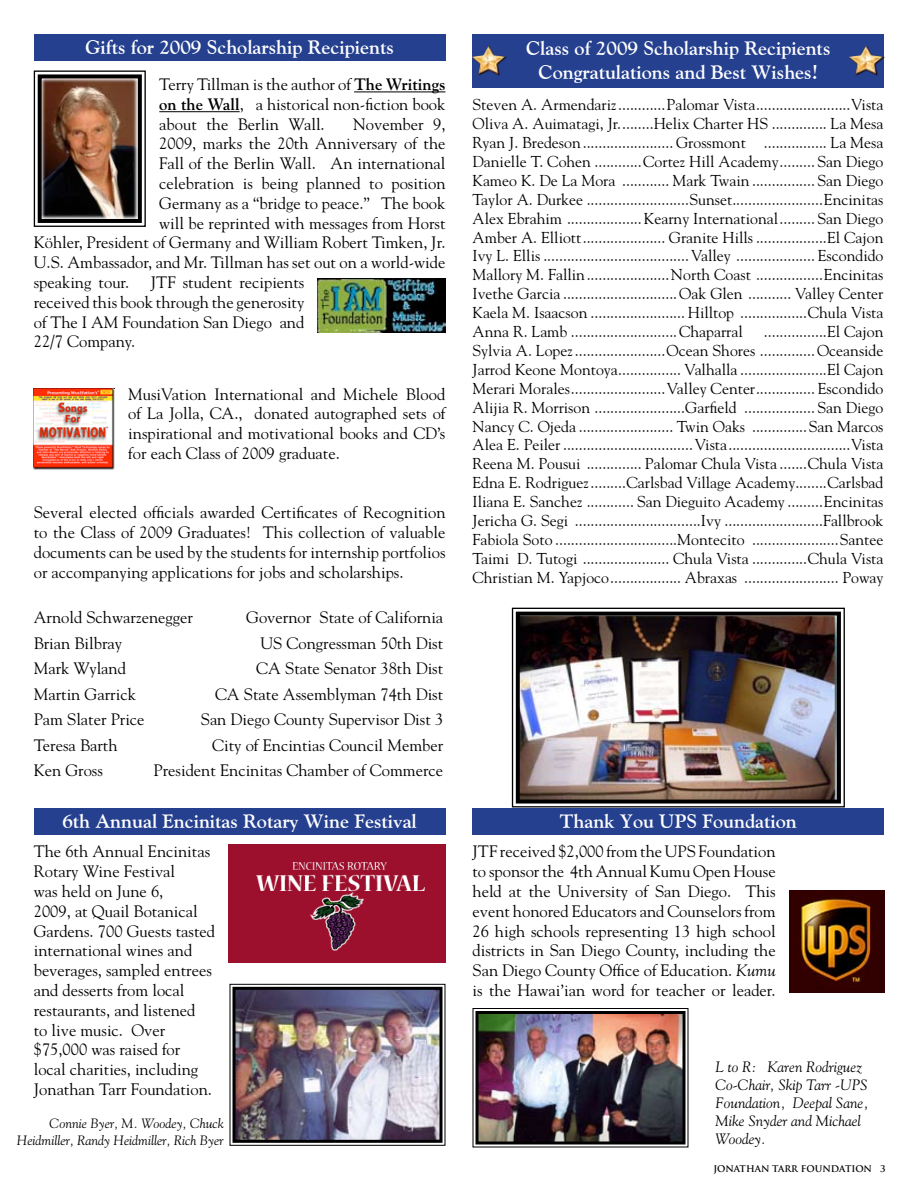
<style>
.page{position:relative;width:918px;height:1188px;background:#fff}
.page>*{position:absolute;margin:0;border:0;box-sizing:border-box;transform-origin:0 0}
.t1{font:700 19.5px/23.4px "Goudy Old Style BT";color:#fff;text-align:center}
.t2{font:16.5px/19.8px "Goudy";color:#000;text-align:justify}
.t3{font:15.75px/18.9px "Goudy";color:#000;text-align:justify}
.t4{font:italic 15px/18px "Goudy";color:#000}
.t5{font:italic 13.5px/16.2px "Goudy";color:#000;text-align:right}
.t6{font:700 9px "Trajan Pro";color:#000}
.s1{font-weight:700}
.s2{font-style:italic}
</style>
<div class="page">
<div style="left:34px;top:34px;width:412px;height:27px;background:#25408f"></div>
<div style="left:472px;top:808px;width:412px;height:28px;background:#25408f"></div>
<div style="left:34px;top:808px;width:412px;height:28px;background:#25408f"></div>
<div style="left:472px;top:34px;width:412px;height:54px;background:#25408f"></div>
<img style="left:850px;top:45px;width:34px;height:31px">
<img style="left:472px;top:45px;width:35px;height:31px">
<hr style="left:354px;top:91px;width:92px;height:1px;background:#000">
<hr style="left:159px;top:111px;width:81px;height:1px;background:#000">
<img style="left:318px;top:278px;width:128px;height:54px">
<img style="left:34px;top:388px;width:81px;height:82px">
<img style="left:228px;top:844px;width:218px;height:119px">
<img style="left:229px;top:983px;width:217px;height:163px">
<img style="left:472px;top:1008px;width:217px;height:140px">
<img style="left:789px;top:890px;width:95px;height:102px">
<img style="left:33px;top:70px;width:113px;height:157px">
<svg style="left:511px;top:607px;width:334px;height:201px;background:#777"></svg>
<img style="left:514px;top:610px;width:329px;height:196px">
<p class="t1" style="left:85px;top:35px;width:310px">Gifts for 2009 Scholarship Recipients</p>
<p class="t2" style="left:159px;top:74px;width:288px">Terry Tillman is the author of <span class="s1">The Writings on the Wall</span>, a historical non-fiction book about the Berlin Wall.</p>
<p class="t2" style="left:353px;top:114px;width:94px">November 9,</p>
<p class="t2" style="left:159px;top:133px;width:288px">2009, marks the 20th Anniversary of the</p>
<p class="t2" style="left:159px;top:153px;width:288px">Fall of the Berlin Wall. An international</p>
<p class="t2" style="left:159px;top:173px;width:288px">celebration is being planned to position</p>
<p class="t2" style="left:159px;top:193px;width:288px">Germany as a “bridge to peace.” The book</p>
<p class="t2" style="left:159px;top:213px;width:288px">will be reprinted with messages from Horst</p>
<p class="t2" style="left:34px;top:232px;width:413px">Köhler, President of Germany and William Robert Timken, Jr.</p>
<p class="t2" style="left:34px;top:252px;width:413px">U.S. Ambassador, and Mr. Tillman has set out on a world-wide</p>
<p class="t2" style="left:34px;top:272px;width:97px">speaking tour.</p>
<p class="t2" style="left:34px;top:272px;width:272px;text-indent:117px">JTF student recipients received this book through the generosity of The I AM Foundation San Diego and 22/7 Company.</p>
<p class="t2" style="left:128px;top:384px;width:319px">MusiVation International and Michele Blood of La Jolla, CA., donated autographed sets of inspirational and motivational books and CD’s for each Class of 2009 graduate.</p>
<p class="t2" style="left:34px;top:502px;width:413px">Several elected officials awarded Certificates of Recognition to the Class of 2009 Graduates! This collection of valuable documents can be used by the students for internship portfolios or accompanying applications for jobs and scholarships.</p>
<p class="t2" style="left:34px;top:607px;width:161px">Arnold Schwarzenegger</p>
<p class="t2" style="left:246px;top:607px;width:199px">Governor State of California</p>
<p class="t2" style="left:34px;top:633px;width:90px">Brian Bilbray</p>
<p class="t2" style="left:260px;top:633px;width:184px">US Congressman 50th Dist</p>
<p class="t2" style="left:34px;top:658px;width:94px">Mark Wyland</p>
<p class="t2" style="left:256px;top:658px;width:188px">CA State Senator 38th Dist</p>
<p class="t2" style="left:34px;top:684px;width:104px">Martin Garrick</p>
<p class="t2" style="left:215px;top:684px;width:230px">CA State Assemblyman 74th Dist</p>
<p class="t2" style="left:34px;top:709px;width:112px">Pam Slater Price</p>
<p class="t2" style="left:201px;top:709px;width:244px">San Diego County Supervisor Dist 3</p>
<p class="t2" style="left:34px;top:735px;width:85px">Teresa Barth</p>
<p class="t2" style="left:212px;top:735px;width:232px">City of Encintias Council Member</p>
<p class="t2" style="left:34px;top:760px;width:71px">Ken Gross</p>
<p class="t2" style="left:154px;top:760px;width:291px">President Encinitas Chamber of Commerce</p>
<p class="t1" style="left:526px;top:37px;width:306px">Class of 2009 Scholarship Recipients<br>Congratulations and Best Wishes!</p>
<p class="t3" style="left:472px;top:95px;width:412px">Steven A. Armendariz............Palomar Vista........................Vista Oliva A. Auimatagi, Jr.........Helix Charter HS .............. La Mesa Ryan J. Bredeson....................... Grossmont ................ La Mesa Danielle T. Cohen ............Cortez Hill Academy......... San Diego Kameo K. De La Mora ............ Mark Twain ................ San Diego Taylor A. Durkee ..........................Sunset.......................Encinitas Alex Ebrahim ...................Kearny International......... San Diego Amber A. Elliott..................... Granite Hills ..................El Cajon Ivy L. Ellis .....................................Valley .................... Escondido Mallory M. Fallin.....................North Coast .................Encinitas Ivethe Garcia .............................Oak Glen ........... Valley Center Kaela M. Isaacson ........................ Hilltop .................Chula Vista Anna R. Lamb ...........................Chaparral</p>
<p class="t3" style="left:472px;top:322px;width:412px;text-indent:291px">................El Cajon Sylvia A. Lopez.......................Ocean Shores ..............Oceanside Jarrod Keone Montoya................ Valhalla ......................El Cajon Merari Morales........................Valley Center............... Escondido Alijia R. Morrison .......................Garfield .................. San Diego Nancy C. Ojeda ........................ Twin Oaks ..............San Marcos Alea E. Peiler .................................Vista...............................Vista Reena M. Pousui .............. Palomar Chula Vista .......Chula Vista Edna E. Rodriguez.........Carlsbad Village Academy........Carlsbad Iliana E. Sanchez ............ San Dieguito Academy .........Encinitas Jericha G. Segi ................................Ivy .........................Fallbrook Fabiola Soto ...............................Montecito ......................Santee Taimi D. Tutogi ...................... Chula Vista ..............Chula Vista Christian M. Yapjoco.................. Abraxas ........................ Poway</p>
<p class="t1" style="left:62px;top:810px;width:356px">6th Annual Encinitas Rotary Wine Festival</p>
<p class="t1" style="left:560px;top:810px;width:238px">Thank You UPS Foundation</p>
<p class="t2" style="left:34px;top:841px;width:183px;text-align:left">The 6th Annual Encinitas<br>Rotary Wine Festival<br>was held on June 6,<br>2009, at Quail Botanical<br>Gardens. 700 Guests tasted international wines and beverages, sampled entrees and desserts from local restaurants, and listened<br>to live music. Over $75,000 was raised for local charities, including<br>Jonathan Tarr Foundation.</p>
<p class="t2" style="left:473px;top:841px;width:305px">JTF received $2,000 from the UPS Foundation to sponsor the 4th Annual Kumu Open House held at the University of San Diego. This event honored Educators and Counselors from 26 high schools representing 13 high school districts in San Diego County, including the San Diego County Office of Education. <span class="s2">Kumu </span>is the Hawai’ian word for teacher or leader.</p>
<p class="t4" style="left:716px;top:1057px;width:154px">L to R: Karen Rodriguez<br>Co-Chair, Skip Tarr -UPS<br>Foundation, Deepal Sane,<br>Mike Snyder and Michael<br>Woodey.</p>
<p class="t5" style="left:17px;top:1115px;width:208px">Connie Byer, M. Woodey, Chuck<br>Heidmiller, Randy Heidmiller, Rich Byer</p>
<p class="t6" style="left:713px;top:1163px;width:174px">JONATHAN TARR FOUNDATION 3</p>
</div>
